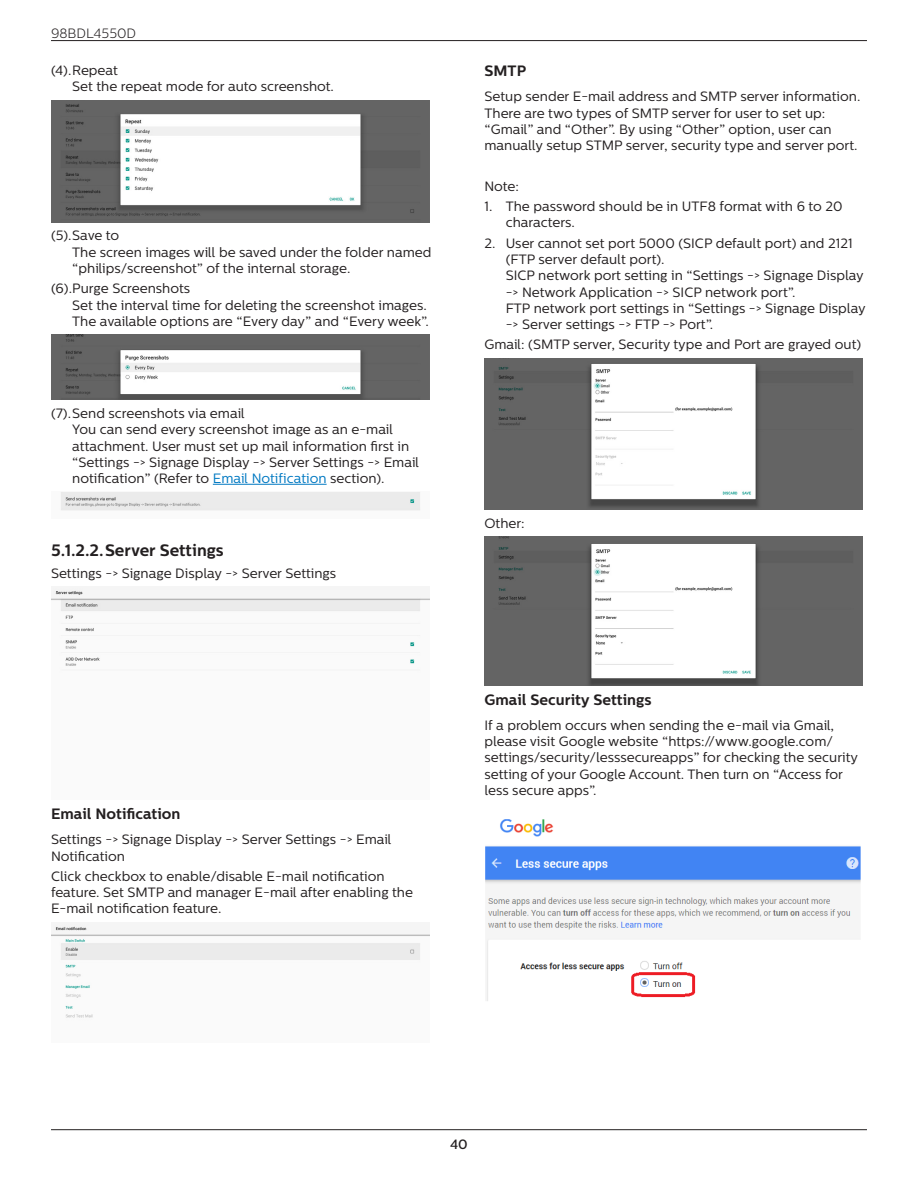
<style>
.page{position:relative;width:918px;height:1188px;background:#fff}
.page>*{position:absolute;margin:0;border:0;box-sizing:border-box;transform-origin:0 0}
.t1{font:700 16.5px "Centrale Sans";color:#231f20}
.Body_Bold{font:700 15px "Centrale Sans";color:#231f20}
.Body{font:13.5px/16.2px "Centrale Sans";color:#231f20}
.t2{font:300 13.5px "Centrale Sans";color:#231f20}
.t3{font:500 13.5px "Centrale Sans";color:#231f20}
.s1{color:#0079c2}
</style>
<div class="page">
<hr style="left:51px;top:40px;width:816px;height:1px;background:#231f20">
<hr style="left:51px;top:1129px;width:816px;height:1px;background:#231f20">
<hr style="left:213px;top:484px;width:114px;height:1px;background:#0079c2">
<img style="left:51px;top:100px;width:378px;height:122px">
<img style="left:51px;top:335px;width:378px;height:65px">
<img style="left:61px;top:492px;width:359px;height:19px">
<img style="left:51px;top:588px;width:378px;height:78px">
<img style="left:51px;top:924px;width:378px;height:94px">
<img style="left:485px;top:358px;width:378px;height:151px">
<img style="left:485px;top:537px;width:378px;height:148px">
<img style="left:485px;top:819px;width:376px;height:182px">
<p class="t2" style="left:51px;top:26px;width:87px">98BDL4550D</p>
<p class="Body" style="left:72px;top:62px;width:263px;text-indent:-21px">(4).Repeat<br>Set the repeat mode for auto screenshot.</p>
<p class="Body" style="left:72px;top:228px;width:361px;text-indent:-21px">(5).Save to<br>The screen images will be saved under the folder named “philips/screenshot” of the internal storage.</p>
<p class="Body" style="left:72px;top:281px;width:358px;text-indent:-21px">(6).Purge Screenshots<br>Set the interval time for deleting the screenshot images.<br>The available options are “Every day” and “Every week”.</p>
<p class="Body" style="left:72px;top:405px;width:348px;text-indent:-21px">(7).Send screenshots via email<br>You can send every screenshot image as an e-mail attachment. User must set up mail information first in “Settings -&gt; Signage Display -&gt; Server Settings -&gt; Email notification” (Refer to <span class="s1">Email Notification</span> section).</p>
<p class="t1" style="left:51px;top:541px;width:174px">5.1.2.2.Server Settings</p>
<p class="Body" style="left:51px;top:565px;width:287px">Settings -&gt; Signage Display -&gt; Server Settings</p>
<p class="Body_Bold" style="left:51px;top:805px;width:131px">Email Notification</p>
<p class="Body" style="left:51px;top:832px;width:342px">Settings -&gt; Signage Display -&gt; Server Settings -&gt; Email<br>Notification</p>
<p class="Body" style="left:51px;top:868px;width:364px">Click checkbox to enable/disable E-mail notification feature. Set SMTP and manager E-mail after enabling the<br>E-mail notification feature.</p>
<p class="Body_Bold" style="left:485px;top:62px;width:43px">SMTP</p>
<p class="Body" style="left:485px;top:89px;width:377px">Setup sender E-mail address and SMTP server information.<br>There are two types of SMTP server for user to set up: “Gmail” and “Other”. By using “Other” option, user can manually setup STMP server, security type and server port.</p>
<p class="Body" style="left:485px;top:178px;width:36px">Note:</p>
<p class="Body" style="left:506px;top:199px;width:339px;text-indent:-21px">1. The password should be in UTF8 format with 6 to 20 characters.</p>
<p class="Body" style="left:506px;top:235px;width:361px;text-indent:-21px">2. User cannot set port 5000 (SICP default port) and 2121 (FTP server default port).<br>SICP network port setting in “Settings -&gt; Signage Display -&gt; Network Application -&gt; SICP network port”.<br>FTP network port settings in “Settings -&gt; Signage Display -&gt; Server settings -&gt; FTP -&gt; Port”.</p>
<p class="Body" style="left:485px;top:337px;width:378px">Gmail: (SMTP server, Security type and Port are grayed out)</p>
<p class="Body" style="left:485px;top:515px;width:42px">Other:</p>
<p class="Body_Bold" style="left:485px;top:691px;width:169px">Gmail Security Settings</p>
<p class="Body" style="left:485px;top:717px;width:375px">If a problem occurs when sending the e-mail via Gmail, please visit Google website “https://www.google.com/ settings/security/lesssecureapps” for checking the security setting of your Google Account. Then turn on “Access for less secure apps”.</p>
<p class="t3" style="left:450px;top:1137px;width:19px">40</p>
</div>
